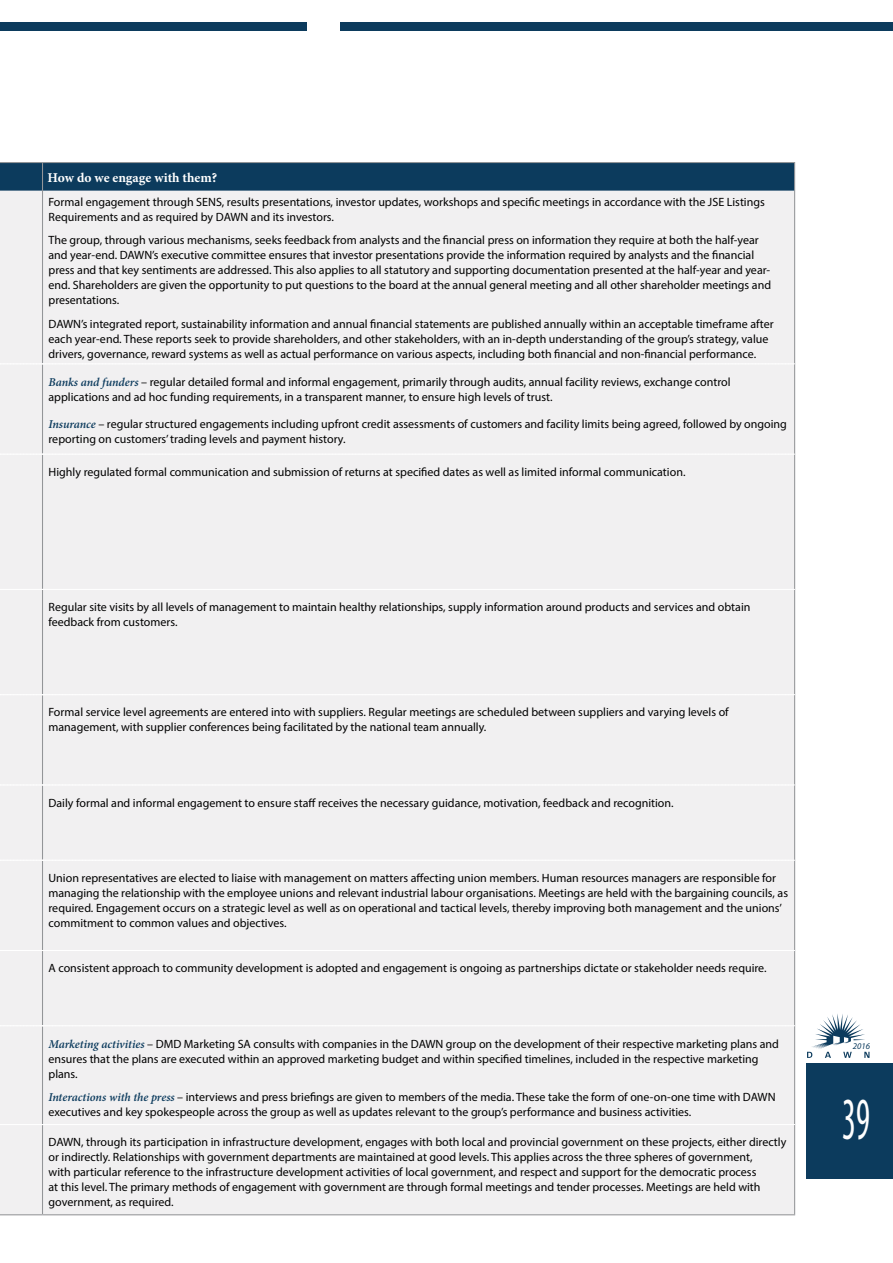
<style>
.page{position:relative;width:893px;height:1263px;background:#fff}
.page>*{position:absolute;margin:0;border:0;box-sizing:border-box;transform-origin:0 0}
.t1{font:condensed 60px "Myriad Pro";color:#fff;scale:.6 1}
.t2{font:700 13.5px "Minion Pro";color:#fff}
.t3{font:12px/15px "Myriad Pro";color:#000}
.t4{font:italic 8.7px "Myriad Pro";color:#0c3b5d}
.s1{font-family:"Minion Pro";font-weight:600;font-style:italic;color:#0c3b5d}
</style>
<div class="page">
<div style="left:806px;top:1063px;width:87px;height:115px;background:#0c3b5d"></div>
<svg style="left:807px;top:1014px;width:62px;height:44px"></svg>
<div style="left:609px;top:22px;width:284px;height:9px;background:#0c3b5d"></div>
<div style="left:341px;top:22px;width:552px;height:8px;background:#0c3b5d"></div>
<div style="left:0;top:22px;width:306px;height:8px;background:#0c3b5d"></div>
<div style="left:0;top:191px;width:794px;height:1023px;background:#f1f0f1"></div>
<hr style="left:42px;top:191px;width:1px;height:172px;background:#939598">
<hr style="left:42px;top:364px;width:1px;height:90px;background:#939598">
<hr style="left:42px;top:455px;width:1px;height:134px;background:#939598">
<hr style="left:42px;top:590px;width:1px;height:104px;background:#939598">
<hr style="left:42px;top:695px;width:1px;height:89px;background:#939598">
<hr style="left:42px;top:785px;width:1px;height:75px;background:#939598">
<hr style="left:42px;top:861px;width:1px;height:89px;background:#939598">
<hr style="left:42px;top:951px;width:1px;height:74px;background:#939598">
<hr style="left:42px;top:1026px;width:1px;height:98px;background:#939598">
<hr style="left:42px;top:1125px;width:1px;height:89px;background:#939598">
<hr style="left:794px;top:191px;width:1px;height:173px;background:#939598">
<hr style="left:794px;top:364px;width:1px;height:90px;background:#939598">
<hr style="left:794px;top:454px;width:1px;height:135px;background:#939598">
<hr style="left:794px;top:589px;width:1px;height:106px;background:#939598">
<hr style="left:794px;top:695px;width:1px;height:90px;background:#939598">
<hr style="left:794px;top:785px;width:1px;height:75px;background:#939598">
<hr style="left:794px;top:860px;width:1px;height:90px;background:#939598">
<hr style="left:794px;top:950px;width:1px;height:76px;background:#939598">
<hr style="left:0;top:162px;width:43px;height:1px;background:#939598">
<hr style="left:43px;top:162px;width:752px;height:1px;background:#939598">
<svg style="left:0;top:163px;width:795px;height:28px;background:#0f3d5f"></svg>
<hr style="left:794px;top:1026px;width:1px;height:98px;background:#939598">
<hr style="left:794px;top:1124px;width:1px;height:90px;background:#939598">
<hr style="left:0;top:1214px;width:43px;height:1px;background:#939598">
<hr style="left:43px;top:1214px;width:752px;height:1px;background:#939598">
<svg style="left:0;top:363px;width:795px;height:1px"></svg>
<svg style="left:0;top:454px;width:795px;height:1px"></svg>
<svg style="left:0;top:589px;width:795px;height:1px"></svg>
<svg style="left:0;top:694px;width:795px;height:1px"></svg>
<svg style="left:0;top:784px;width:795px;height:1px"></svg>
<svg style="left:0;top:860px;width:795px;height:1px"></svg>
<svg style="left:0;top:950px;width:795px;height:1px"></svg>
<svg style="left:0;top:1025px;width:795px;height:1px"></svg>
<svg style="left:0;top:1124px;width:795px;height:1px"></svg>
<p class="t2" style="left:48px;top:168px;width:171px">How do we engage with them?</p>
<p class="t3" style="left:49px;top:194px;width:718px">Formal engagement through SENS, results presentations, investor updates, workshops and specific meetings in accordance with the JSE Listings<br>Requirements and as required by DAWN and its investors.</p>
<p class="t3" style="left:49px;top:233px;width:724px">The group, through various mechanisms, seeks feedback from analysts and the financial press on information they require at both the half-year and year-end. DAWN’s executive committee ensures that investor presentations provide the information required by analysts and the financial press and that key sentiments are addressed. This also applies to all statutory and supporting documentation presented at the half-year and year&shy;end. Shareholders are given the opportunity to put questions to the board at the annual general meeting and all other shareholder meetings and presentations.</p>
<p class="t3" style="left:49px;top:316px;width:727px">DAWN’s integrated report, sustainability information and annual financial statements are published annually within an acceptable timeframe after each year-end. These reports seek to provide shareholders, and other stakeholders, with an in-depth understanding of the group’s strategy, value drivers, governance, reward systems as well as actual performance on various aspects, including both financial and non-financial performance.</p>
<p class="t3" style="left:49px;top:374px;width:684px"><span class="s1">Banks and funders</span> – regular detailed formal and informal engagement, primarily through audits, annual facility reviews, exchange control applications and ad hoc funding requirements, in a transparent manner, to ensure high levels of trust.</p>
<p class="t3" style="left:49px;top:417px;width:740px"><span class="s1">Insurance</span> – regular structured engagements including upfront credit assessments of customers and facility limits being agreed, followed by ongoing reporting on customers’ trading levels and payment history.</p>
<p class="t3" style="left:49px;top:464px;width:638px">Highly regulated formal communication and submission of returns at specified dates as well as limited informal communication.</p>
<p class="t3" style="left:49px;top:599px;width:703px">Regular site visits by all levels of management to maintain healthy relationships, supply information around products and services and obtain feedback from customers.</p>
<p class="t3" style="left:49px;top:705px;width:682px">Formal service level agreements are entered into with suppliers. Regular meetings are scheduled between suppliers and varying levels of management, with supplier conferences being facilitated by the national team annually.</p>
<p class="t3" style="left:49px;top:795px;width:627px">Daily formal and informal engagement to ensure staff receives the necessary guidance, motivation, feedback and recognition.</p>
<p class="t3" style="left:49px;top:870px;width:741px">Union representatives are elected to liaise with management on matters affecting union members. Human resources managers are responsible for managing the relationship with the employee unions and relevant industrial labour organisations. Meetings are held with the bargaining councils, as required. Engagement occurs on a strategic level as well as on operational and tactical levels, thereby improving both management and the unions’ commitment to common values and objectives.</p>
<p class="t3" style="left:49px;top:960px;width:720px">A consistent approach to community development is adopted and engagement is ongoing as partnerships dictate or stakeholder needs require.</p>
<p class="t3" style="left:49px;top:1036px;width:732px"><span class="s1">Marketing activities</span> – DMD Marketing SA consults with companies in the DAWN group on the development of their respective marketing plans and ensures that the plans are executed within an approved marketing budget and within specified timelines, included in the respective marketing plans.</p>
<p class="t3" style="left:49px;top:1089px;width:728px"><span class="s1">Interactions with the press</span> – interviews and press briefings are given to members of the media. These take the form of one-on-one time with DAWN executives and key spokespeople across the group as well as updates relevant to the group’s performance and business activities.</p>
<p class="t3" style="left:49px;top:1134px;width:739px">DAWN, through its participation in infrastructure development, engages with both local and provincial government on these projects, either directly or indirectly. Relationships with government departments are maintained at good levels. This applies across the three spheres of government,<br>with particular reference to the infrastructure development activities of local government, and respect and support for the democratic process<br>at this level. The primary methods of engagement with government are through formal meetings and tender processes. Meetings are held with government, as required.</p>
<p class="t4" style="left:853px;top:1041px;width:19px">2016</p>
<h1 class="t1" style="left:842px;top:1083px;width:48px">39</h1>
</div>
